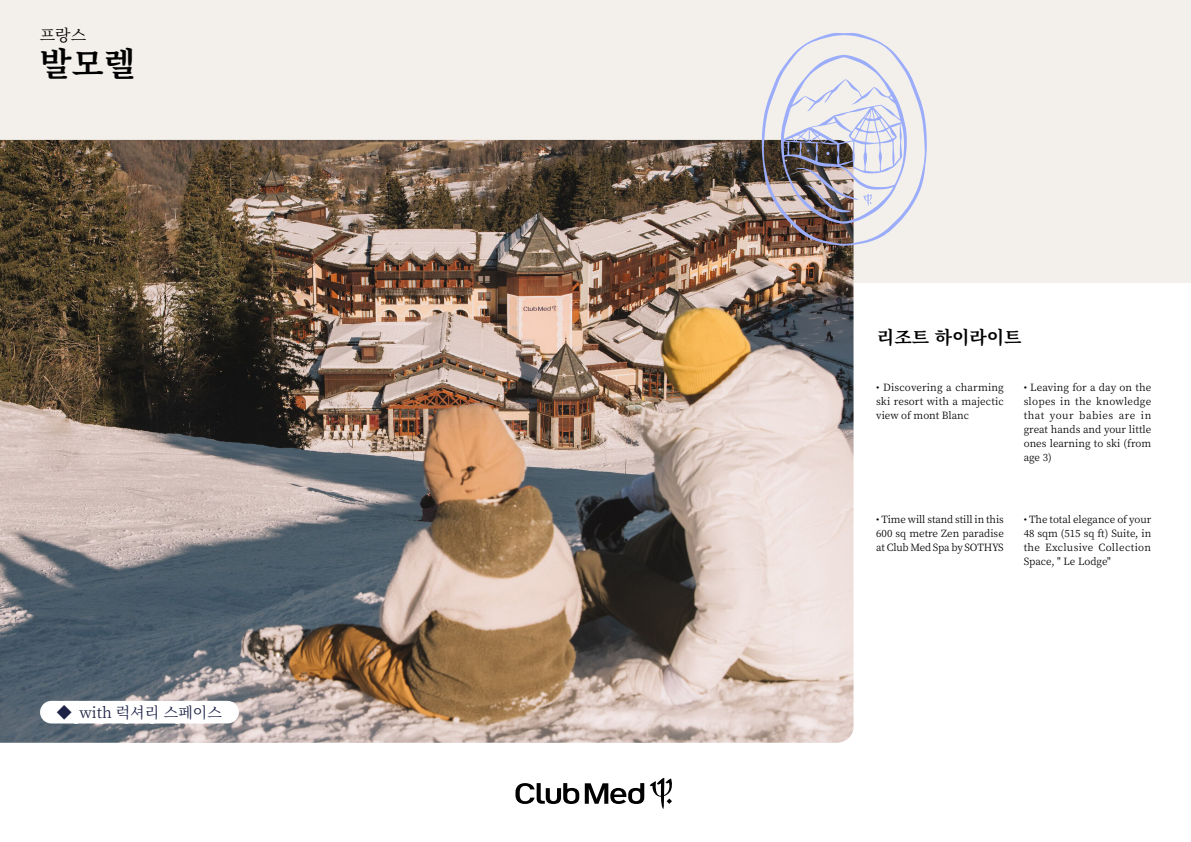
<style>
.page{position:relative;width:1191px;height:842px;background:#f3f0ec}
.page>*{position:absolute;margin:0;border:0;box-sizing:border-box;transform-origin:0 0}
.t1{font:700 33px "Noto Serif KR";color:#000}
.t2{font:700 18px "Noto Serif KR";color:#000}
.t3{font:16px "Noto Serif KR";color:#000}
.t4{font:15px "Noto Serif KR";color:#1e2346}
.t5{font:10px/14px "Noto Serif KR";color:#000;text-align:justify}
</style>
<div class="page">
<div style="left:0;top:283px;width:1191px;height:559px;background:#fff"></div>
<img style="left:0;top:140px;width:853px;height:603px">
<svg style="left:762px;top:33px;width:165px;height:213px"></svg>
<svg style="left:51px;top:701px;width:177px;height:22px"></svg>
<svg style="left:515px;top:778px;width:157px;height:31px"></svg>
<h3 class="t3" style="left:40px;top:26px;width:48px">프랑스</h3>
<h1 class="t1" style="left:40px;top:46px;width:97px">발모렐</h1>
<h3 class="t4" style="left:57px;top:704px;width:166px">◆ with 럭셔리 스페이스</h3>
<h2 class="t2" style="left:877px;top:327px;width:146px">리조트 하이라이트</h2>
<p class="t5" style="left:876px;top:380px;width:129px">• Discovering a charming ski resort with a majectic view of mont Blanc</p>
<p class="t5" style="left:1023px;top:380px;width:129px">• Leaving for a day on the slopes in the knowledge that your babies are in great hands and your little ones learning to ski (from age 3)</p>
<p class="t5" style="left:876px;top:513px;width:129px">• Time will stand still in this 600 sq metre Zen paradise at Club Med Spa by SOTHYS</p>
<p class="t5" style="left:1023px;top:513px;width:129px">• The total elegance of your 48 sqm (515 sq ft) Suite, in the Exclusive Collection Space, " Le Lodge"</p>
</div>
